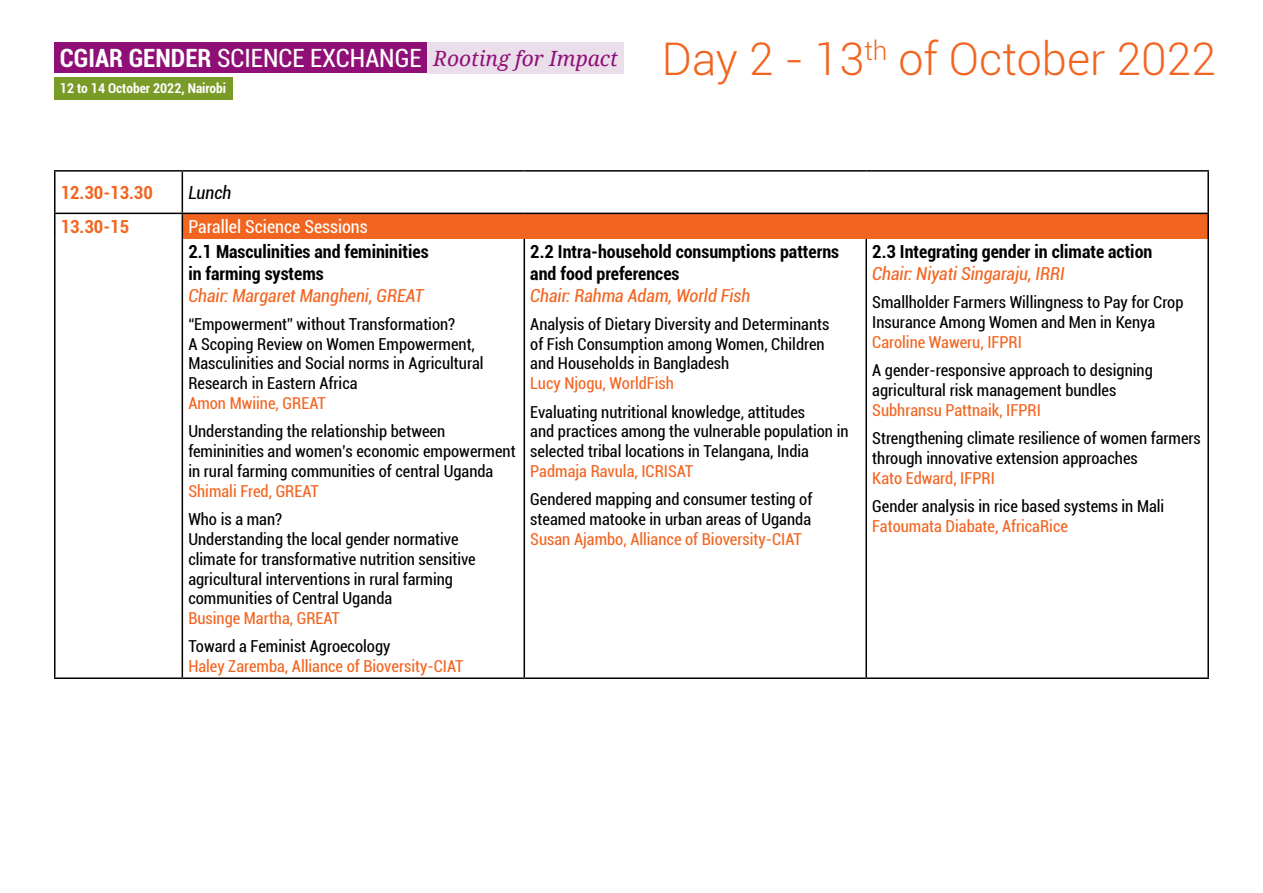
<style>
.page{position:relative;width:1263px;height:893px;background:#fff}
.page>*{position:absolute;margin:0;border:0;box-sizing:border-box;transform-origin:0 0}
.t1{font:300 45px "Roboto";color:#f26521}
.t2{font:condensed 25.2px "Roboto";color:#fff}
.t3{font:italic 21px "Droid Serif";color:#8f0f76}
.t4{font:700 condensed 18px/21.6px "Roboto";color:#000}
.t5{font:italic condensed 18px "Roboto";color:#f26521}
.t6{font:condensed 18px "Roboto";color:#fff}
.t7{font:700 condensed 18px "Roboto";color:#f26521}
.t8{font:italic condensed 18px "Roboto";color:#000}
.t9{font:condensed 16.5px/19.8px "Roboto";color:#000}
.t10{font:condensed 16.5px "Roboto";color:#f26521}
.t11{font:700 condensed 13.5px "Roboto";color:#fff}
.s1{font-weight:700}
</style>
<div class="page">
<div style="left:54px;top:43px;width:374px;height:30px;background:#8f0f76"></div>
<div style="left:54px;top:77px;width:178px;height:22px;background:#799b28"></div>
<div style="left:182px;top:213px;width:1026px;height:26px;background:#f26521"></div>
<hr style="left:54px;top:170px;width:128px;height:2px;background:#000">
<hr style="left:54px;top:172px;width:2px;height:41px;background:#000">
<hr style="left:182px;top:170px;width:342px;height:2px;background:#000">
<hr style="left:182px;top:172px;width:1px;height:41px;background:#000">
<hr style="left:524px;top:170px;width:342px;height:2px;background:#000">
<hr style="left:866px;top:170px;width:343px;height:2px;background:#000">
<hr style="left:1207px;top:172px;width:2px;height:41px;background:#000">
<hr style="left:54px;top:214px;width:2px;height:25px;background:#000">
<svg style="left:182px;top:214px;width:1px;height:25px"></svg>
<hr style="left:1207px;top:214px;width:2px;height:25px;background:#000">
<hr style="left:54px;top:239px;width:2px;height:438px;background:#000">
<hr style="left:182px;top:239px;width:1px;height:438px;background:#000">
<hr style="left:523px;top:239px;width:2px;height:438px;background:#000">
<hr style="left:865px;top:239px;width:2px;height:438px;background:#000">
<hr style="left:1207px;top:239px;width:2px;height:438px;background:#000">
<hr style="left:54px;top:677px;width:128px;height:2px;background:#000">
<hr style="left:182px;top:677px;width:342px;height:2px;background:#000">
<hr style="left:524px;top:677px;width:342px;height:2px;background:#000">
<hr style="left:866px;top:677px;width:343px;height:2px;background:#000">
<hr style="left:54px;top:213px;width:128px;height:1px;background:#000">
<hr style="left:182px;top:213px;width:342px;height:1px;background:#000">
<hr style="left:524px;top:213px;width:342px;height:1px;background:#000">
<hr style="left:866px;top:213px;width:343px;height:1px;background:#000">
<div style="left:428px;top:42px;width:196px;height:31px;background:#eadeeb"></div>
<h2 class="t2" style="left:60px;top:41px;width:363px"><span class="s1">CGIAR GENDER</span> SCIENCE EXCHANGE</h2>
<p class="t11" style="left:60px;top:79px;width:168px">12 to 14 October 2022, Nairobi</p>
<p class="t3" style="left:434px;top:44px;width:186px">Rooting for Impact</p>
<h1 class="t1" style="left:662px;top:28px;width:556px">Day 2 - 13<sup>th</sup> of October 2022</h1>
<p class="t7" style="left:61px;top:180px;width:94px">12.30-13.30</p>
<p class="t8" style="left:188px;top:180px;width:45px">Lunch</p>
<p class="t7" style="left:61px;top:214px;width:70px">13.30-15</p>
<p class="t6" style="left:188px;top:214px;width:181px">Parallel Science Sessions</p>
<p class="t4" style="left:188px;top:240px;width:242px">2.1 Masculinities and femininities in farming systems</p>
<p class="t5" style="left:188px;top:283px;width:237px">Chair: Margaret Mangheni, GREAT</p>
<p class="t9" style="left:188px;top:314px;width:297px">“Empowerment” without Transformation?<br>A Scoping Review on Women Empowerment, Masculinities and Social norms in Agricultural Research in Eastern Africa</p>
<p class="t10" style="left:188px;top:392px;width:139px">Amon Mwiine, GREAT</p>
<p class="t9" style="left:188px;top:421px;width:329px">Understanding the relationship between femininities and women’s economic empowerment in rural farming communities of central Uganda</p>
<p class="t10" style="left:188px;top:479px;width:132px">Shimali Fred, GREAT</p>
<p class="t9" style="left:188px;top:509px;width:289px">Who is a man?<br>Understanding the local gender normative climate for transformative nutrition sensitive agricultural interventions in rural farming communities of Central Uganda</p>
<p class="t10" style="left:188px;top:607px;width:153px">Businge Martha, GREAT</p>
<p class="t9" style="left:188px;top:636px;width:204px">Toward a Feminist Agroecology</p>
<p class="t10" style="left:188px;top:655px;width:277px">Haley Zaremba, Alliance of Bioversity-CIAT</p>
<p class="t4" style="left:530px;top:240px;width:310px">2.2 Intra-household consumptions patterns and food preferences</p>
<p class="t5" style="left:530px;top:283px;width:222px">Chair: Rahma Adam, World Fish</p>
<p class="t9" style="left:530px;top:314px;width:301px">Analysis of Dietary Diversity and Determinants of Fish Consumption among Women, Children and Households in Bangladesh</p>
<p class="t10" style="left:530px;top:372px;width:145px">Lucy Njogu, WorldFish</p>
<p class="t9" style="left:530px;top:401px;width:320px">Evaluating nutritional knowledge, attitudes<br>and practices among the vulnerable population in selected tribal locations in Telangana, India</p>
<p class="t10" style="left:530px;top:460px;width:165px">Padmaja Ravula, ICRISAT</p>
<p class="t9" style="left:530px;top:489px;width:283px">Gendered mapping and consumer testing of steamed matooke in urban areas of Uganda</p>
<p class="t10" style="left:530px;top:528px;width:273px">Susan Ajambo, Alliance of Bioversity-CIAT</p>
<p class="t4" style="left:872px;top:240px;width:282px">2.3 Integrating gender in climate action</p>
<p class="t5" style="left:872px;top:261px;width:194px">Chair: Niyati Singaraju, IRRI</p>
<p class="t9" style="left:872px;top:292px;width:313px">Smallholder Farmers Willingness to Pay for Crop<br>Insurance Among Women and Men in Kenya</p>
<p class="t10" style="left:872px;top:331px;width:151px">Caroline Waweru, IFPRI</p>
<p class="t9" style="left:872px;top:360px;width:282px">A gender-responsive approach to designing agricultural risk management bundles</p>
<p class="t10" style="left:872px;top:398px;width:170px">Subhransu Pattnaik, IFPRI</p>
<p class="t9" style="left:872px;top:428px;width:330px">Strengthening climate resilience of women farmers through innovative extension approaches</p>
<p class="t10" style="left:872px;top:466px;width:124px">Kato Edward, IFPRI</p>
<p class="t9" style="left:872px;top:496px;width:294px">Gender analysis in rice based systems in Mali</p>
<p class="t10" style="left:872px;top:514px;width:197px">Fatoumata Diabate, AfricaRice</p>
</div>
